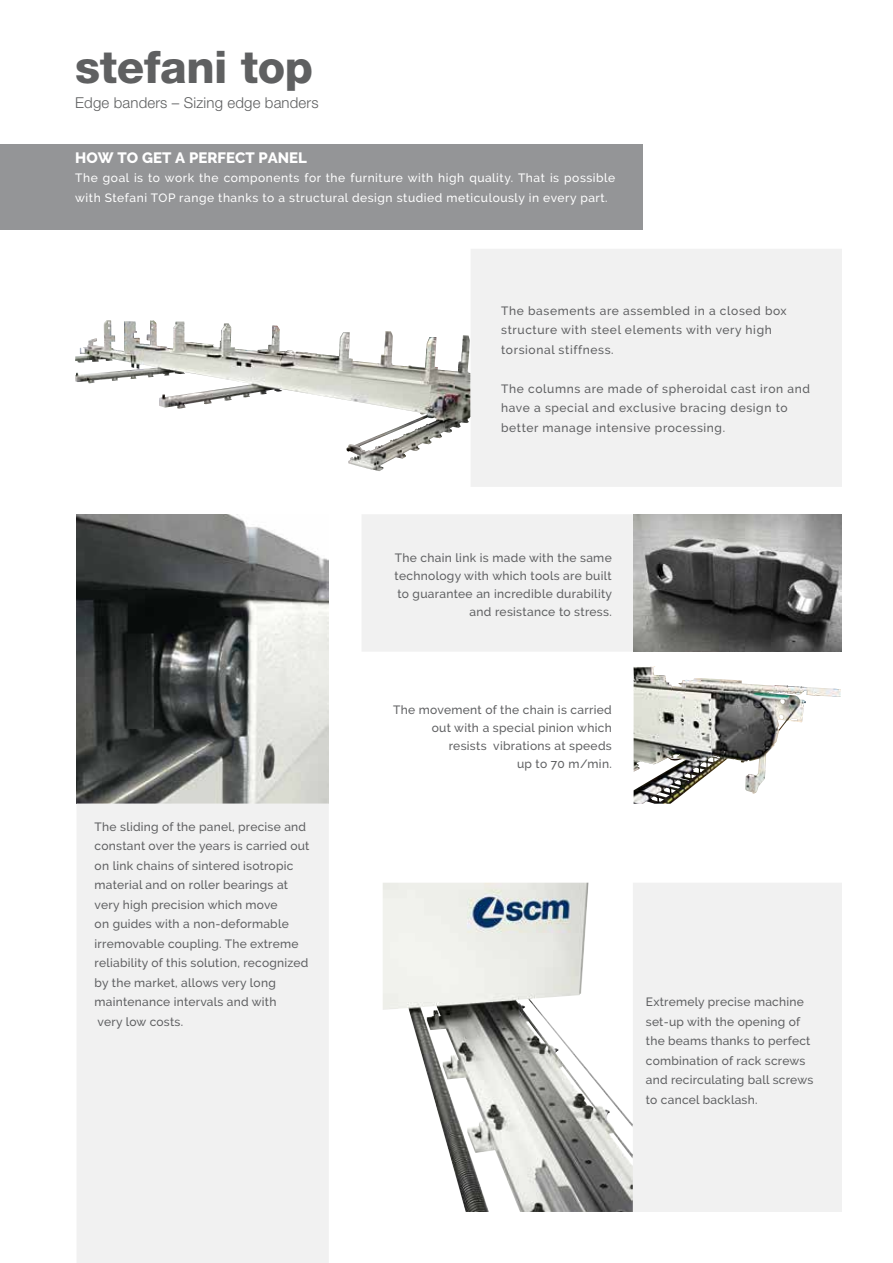
<style>
.page{position:relative;width:893px;height:1263px;background:#fff}
.page>*{position:absolute;margin:0;border:0;box-sizing:border-box;transform-origin:0 0}
.t1{font:800 45px "Helvetica Neue LT Std";letter-spacing:-.01em;color:#5f6061}
.t2{font:300 15px "Helvetica Neue LT Std";letter-spacing:.01em;color:#5f6061}
.t3{font:800 15px "Raleway";color:#fff}
.t4{font:500 12px/19.5px "Raleway";letter-spacing:.02em;color:#5f6062}
.t5{font:500 12px/19.5px "Raleway";letter-spacing:.05em;color:#5f6062}
.t6{font:500 12px/19.5px "Raleway";letter-spacing:.045em;color:#fff}
</style>
<div class="page">
<div style="left:0;top:144px;width:642px;height:86px;background:#949597"></div>
<img style="left:75px;top:320px;width:176px;height:89px">
<img style="left:77px;top:514px;width:252px;height:289px">
<div style="left:77px;top:803px;width:252px;height:460px;background:#f1f1f1"></div>
<img style="left:634px;top:666px;width:172px;height:138px">
<img style="left:633px;top:514px;width:209px;height:138px">
<div style="left:362px;top:514px;width:271px;height:137px;background:#f1f1f1"></div>
<img style="left:383px;top:883px;width:250px;height:329px">
<div style="left:633px;top:883px;width:209px;height:329px;background:#f1f1f1"></div>
<div style="left:471px;top:249px;width:371px;height:238px;background:#f1f1f1"></div>
<h1 class="t1" style="left:75px;top:40px;width:240px">stefani top</h1>
<p class="t2" style="left:75px;top:93px;width:245px">Edge banders – Sizing edge banders</p>
<p class="t3" style="left:75px;top:149px;width:233px">HOW TO GET A PERFECT PANEL</p>
<p class="t6" style="left:75px;top:168px;width:542px">The goal is to work the components for the furniture with high quality. That is possible with Stefani TOP range thanks to a structural design studied meticulously in every part.</p>
<p class="t5" style="left:501px;top:301px;width:287px">The basements are assembled in a closed box structure with steel elements with very high torsional stiffness.</p>
<p class="t5" style="left:501px;top:379px;width:310px">The columns are made of spheroidal cast iron and have a special and exclusive bracing design to better manage intensive processing.</p>
<p class="t4" style="left:395px;top:548px;width:219px;line-height:18px;text-align:right">The chain link is made with the same technology with which tools are built to guarantee an incredible durability and resistance to stress.</p>
<p class="t4" style="left:95px;top:817px;width:216px">The sliding of the panel, precise and constant over the years is carried out on link chains of sintered isotropic material and on roller bearings at very high precision which move<br>on guides with a non-deformable irremovable coupling. The extreme reliability of this solution, recognized by the market, allows very long maintenance intervals and with<br>very low costs.</p>
<p class="t4" style="left:393px;top:700px;width:220px;line-height:18px;text-align:right">The movement of the chain is carried out with a special pinion which resists vibrations at speeds<br>up to 70 m/min.</p>
<p class="t4" style="left:646px;top:992px;width:169px">Extremely precise machine set-up with the opening of the beams thanks to perfect combination of rack screws and recirculating ball screws to cancel backlash.</p>
</div>
